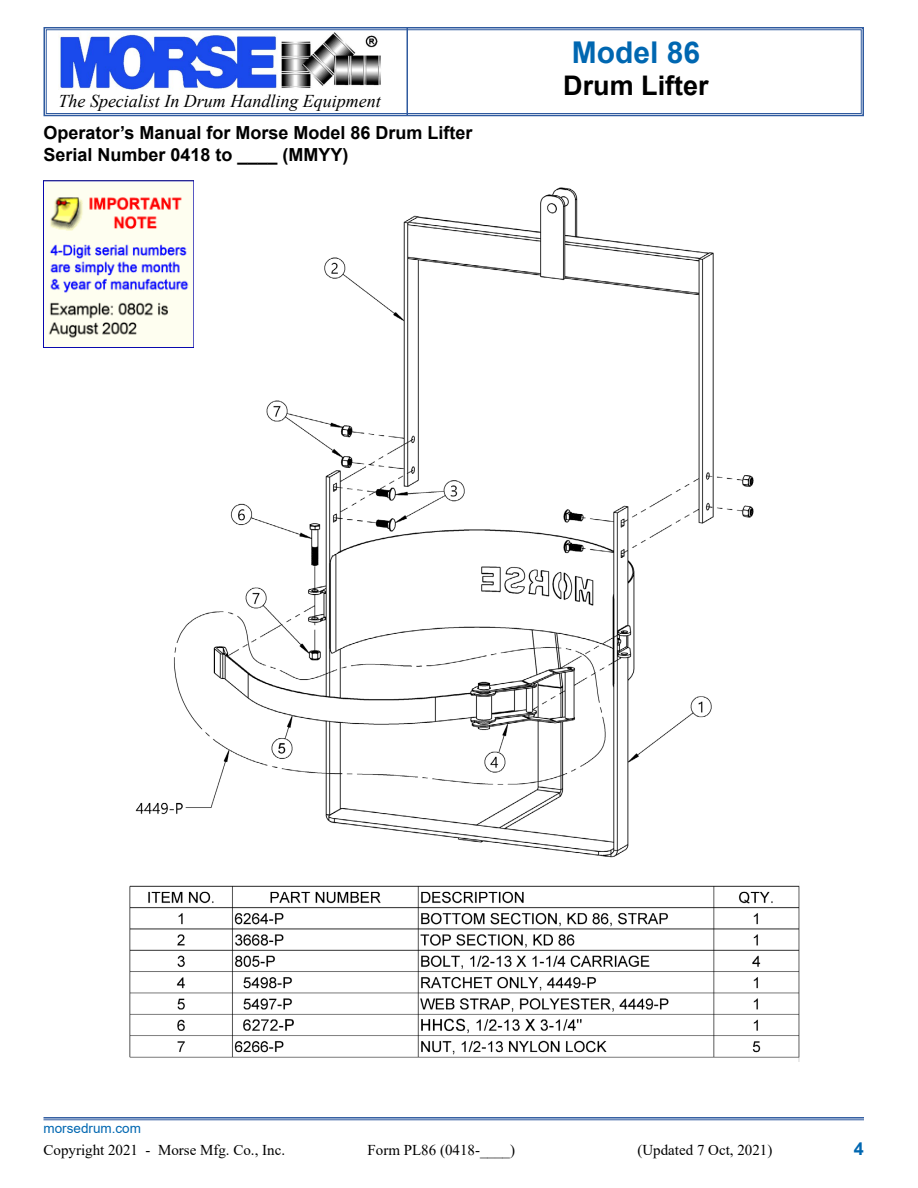
<style>
.page{position:relative;width:918px;height:1188px;background:#fff}
.page>*{position:absolute;margin:0;border:0;box-sizing:border-box;transform-origin:0 0}
.t1{font:700 30px "Arial";color:#0067b1}
.t2{font:700 27px "Arial";color:#000}
.t3{font:700 18px/21.6px "Arial";color:#000}
.t4{font:italic 18px "Times New Roman";color:#000}
.t5{font:700 18px "Arial";color:#0067b1}
.t6{font:15px "Times New Roman";color:#000}
.t7{font:13.5px "Arial";color:#0067b1}
</style>
<div class="page">
<svg style="left:43px;top:27px;width:821px;height:90px"></svg>
<div style="left:46px;top:29px;width:816px;height:85px;border:1px solid #2f5a9f"></div>
<hr style="left:406px;top:28px;width:2px;height:88px;background:#2f5a9f">
<hr style="left:43px;top:1117px;width:821px;height:2px;background:#2f5a9f">
<hr style="left:43px;top:1120px;width:821px;height:1px;background:#2f5a9f">
<img style="left:129px;top:180px;width:671px;height:881px">
<img style="left:44px;top:180px;width:149px;height:168px">
<p class="t4" style="left:58px;top:89px;width:324px">The Specialist In Drum Handling Equipment</p>
<p class="t3" style="left:44px;top:122px;width:431px">Operator’s Manual for Morse Model 86 Drum Lifter<br>Serial Number 0418 to ____ (MMYY)</p>
<h1 class="t1" style="left:572px;top:31px;width:130px">Model 86</h1>
<h2 class="t2" style="left:563px;top:67px;width:147px">Drum Lifter</h2>
<p class="t7" style="left:44px;top:1119px;width:99px">morsedrum.com</p>
<p class="t6" style="left:44px;top:1139px;width:243px">Copyright 2021 - Morse Mfg. Co., Inc.</p>
<p class="t6" style="left:368px;top:1139px;width:149px">Form PL86 (0418-____)</p>
<p class="t6" style="left:638px;top:1139px;width:136px">(Updated 7 Oct, 2021)</p>
<p class="t5" style="left:854px;top:1136px;width:12px">4</p>
</div>
